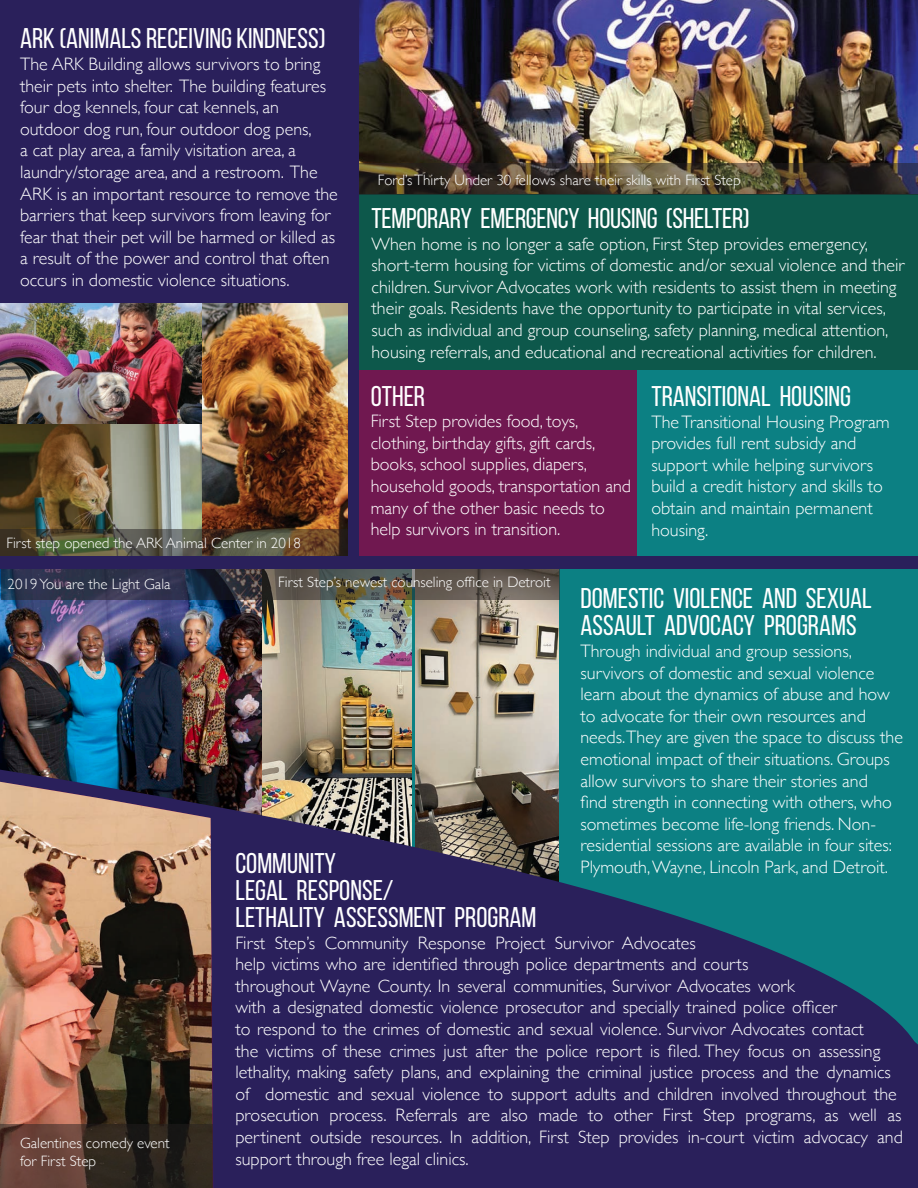
<style>
.page{position:relative;width:918px;height:1188px;background:#fff}
.page>*{position:absolute;margin:0;border:0;box-sizing:border-box;transform-origin:0 0}
.t1{font:28.5px/27px "Bebas Neue";color:#fff}
.t2{font:300 18px/21.6px "Gill Sans";color:#fff}
.t3{font:300 15px/18px "Gill Sans";color:#fff}
</style>
<div class="page">
<div style="left:324px;top:180px;width:594px;height:202px;background:#0d584b"></div>
<img style="left:0;top:491px;width:918px;height:231px">
<div style="left:559px;top:570px;width:359px;height:515px;background:#0c8083"></div>
<img style="left:0;top:722px;width:559px;height:88px">
<div style="left:637px;top:370px;width:281px;height:191px;background:#0c8083"></div>
<svg style="left:263px;top:569px;width:296px;height:31px;background:#5c564c"></svg>
<img style="left:358px;top:0;width:560px;height:164px">
<svg style="left:213px;top:810px;width:705px;height:378px;fill:#2a205b"></svg>
<div style="left:325px;top:370px;width:312px;height:196px;background:#701850"></div>
<img style="left:0;top:782px;width:213px;height:342px">
<svg style="left:358px;top:164px;width:560px;height:31px;background:#473e30"></svg>
<img style="left:202px;top:302px;width:146px;height:227px">
<img style="left:1px;top:302px;width:201px;height:227px">
<svg style="left:0;top:1124px;width:213px;height:64px;background:#433028"></svg>
<div style="left:0;top:0;width:354px;height:302px;background:#2a205b"></div>
<svg style="left:0;top:529px;width:348px;height:27px;background:#56513a"></svg>
<svg style="left:1px;top:569px;width:262px;height:31px;background:#2e3349"></svg>
<div style="left:348px;top:0;width:10px;height:557px;background:#2a205b"></div>
<div style="left:0;top:556px;width:918px;height:13px;background:#2a205b"></div>
<h1 class="t1" style="left:20px;top:25px;width:307px">ARK (ANIMALS RECEIVING KINDNESS)</h1>
<p class="t2" style="left:20px;top:52px;width:319px">The ARK Building allows survivors to bring their pets into shelter. The building features four dog kennels, four cat kennels, an outdoor dog run, four outdoor dog pens,<br>a cat play area, a family visitation area, a laundry/storage area, and a restroom. The ARK is an important resource to remove the barriers that keep survivors from leaving for fear that their pet will be harmed or killed as a result of the power and control that often occurs in domestic violence situations.</p>
<p class="t3" style="left:378px;top:170px;width:364px">Ford’s Thirty Under 30 fellows share their skills with First Step</p>
<h1 class="t1" style="left:372px;top:204px;width:380px">TEMPORARY EMERGENCY HOUSING (SHELTER)</h1>
<p class="t2" style="left:372px;top:232px;width:535px">When home is no longer a safe option, First Step provides emergency, short-term housing for victims of domestic and/or sexual violence and their children. Survivor Advocates work with residents to assist them in meeting their goals. Residents have the opportunity to participate in vital services, such as individual and group counseling, safety planning, medical attention, housing referrals, and educational and recreational activities for children.</p>
<h1 class="t1" style="left:651px;top:382px;width:201px">TRANSITIONAL HOUSING</h1>
<p class="t2" style="left:651px;top:410px;width:240px">The Transitional Housing Program provides full rent subsidy and support while helping survivors build a credit history and skills to obtain and maintain permanent housing.</p>
<h1 class="t1" style="left:371px;top:382px;width:56px">OTHER</h1>
<p class="t2" style="left:371px;top:410px;width:262px">First Step provides food, toys, clothing, birthday gifts, gift cards, books, school supplies, diapers, household goods, transportation and many of the other basic needs to help survivors in transition.</p>
<p class="t3" style="left:7px;top:533px;width:296px">First step opened the ARK Animal Center in 2018</p>
<p class="t3" style="left:8px;top:575px;width:164px">2019 You are the Light Gala</p>
<p class="t3" style="left:278px;top:573px;width:274px">First Step’s newest counseling office in Detroit</p>
<h1 class="t1" style="left:580px;top:585px;width:293px">DOMESTIC VIOLENCE AND SEXUAL<br>ASSAULT ADVOCACY PROGRAMS</h1>
<p class="t2" style="left:580px;top:639px;width:324px">Through individual and group sessions, survivors of domestic and sexual violence learn about the dynamics of abuse and how to advocate for their own resources and needs.They are given the space to discuss the emotional impact of their situations. Groups allow survivors to share their stories and<br>find strength in connecting with others, who sometimes become life-long friends. Non&shy;residential sessions are available in four sites:<br>Plymouth, Wayne, Lincoln Park, and Detroit.</p>
<h1 class="t1" style="left:235px;top:849px;width:303px">COMMUNITY<br>LEGAL RESPONSE/<br>LETHALITY ASSESSMENT PROGRAM</h1>
<p class="t2" style="left:235px;top:931px;width:669px">First Step’s Community Response Project Survivor Advocates<br>help victims who are identified through police departments and courts<br>throughout Wayne County. In several communities, Survivor Advocates work<br>with a designated domestic violence prosecutor and specially trained police officer<br>to respond to the crimes of domestic and sexual violence. Survivor Advocates contact<br>the victims of these crimes just after the police report is filed. They focus on assessing lethality, making safety plans, and explaining the criminal justice process and the dynamics of domestic and sexual violence to support adults and children involved throughout the prosecution process. Referrals are also made to other First Step programs, as well as pertinent outside resources. In addition, First Step provides in-court victim advocacy and support through free legal clinics.</p>
<p class="t3" style="left:20px;top:1134px;width:151px">Galentines comedy event for First Step</p>
</div>
